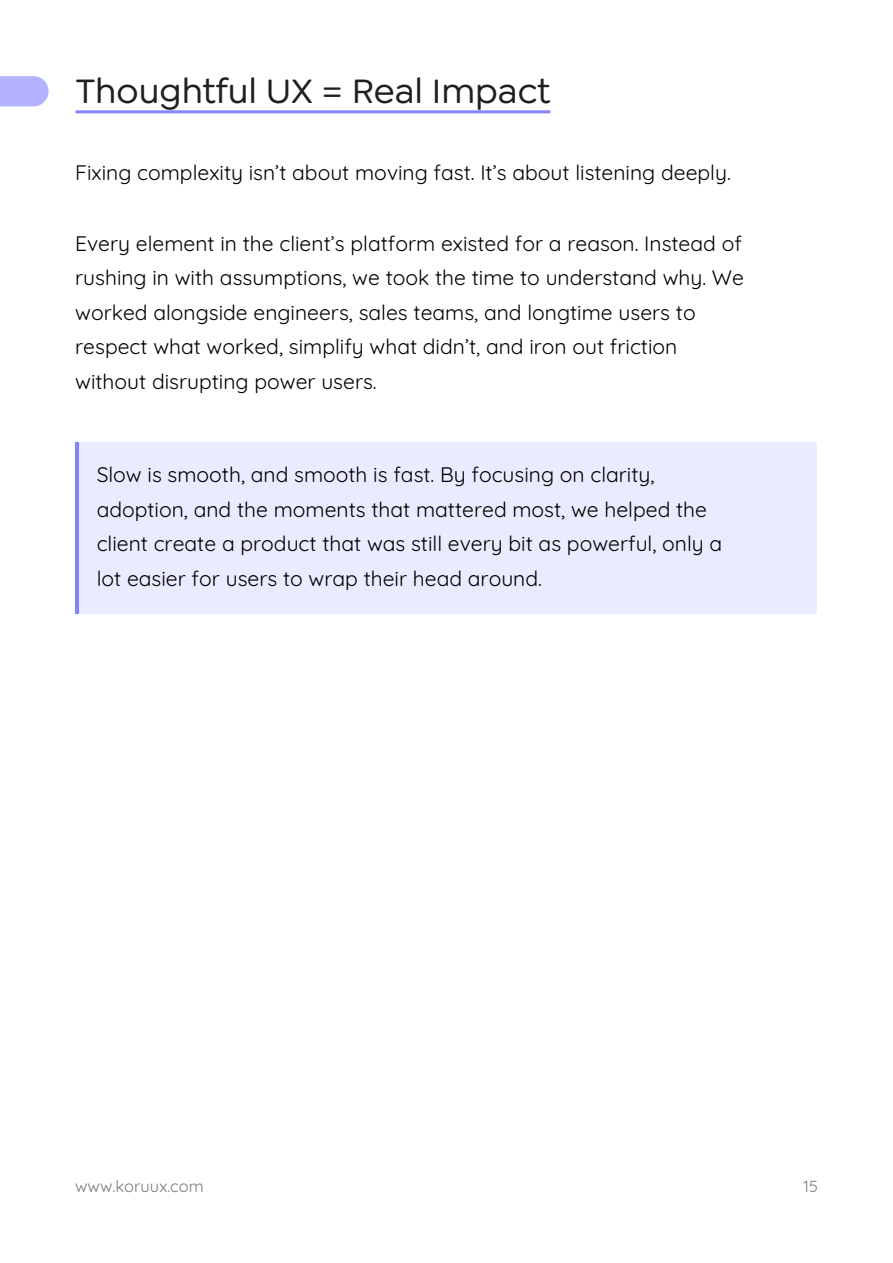
<style>
.page{position:relative;width:893px;height:1263px;background:#fff}
.page>*{position:absolute;margin:0;border:0;box-sizing:border-box;transform-origin:0 0}
.t1{font:500 36px "Goldplay";color:#201e1f}
.t2{font:300 21px/34.5px "Quicksand";color:#000}
.t3{font:300 16.5px "Quicksand";color:#7c7c7c}
.t4{font:300 16.05px "Quicksand";color:#7c7c7c}
</style>
<div class="page">
<div style="left:75px;top:443px;width:741px;height:171px;background:#ebebff"></div>
<hr style="left:75px;top:443px;width:4px;height:171px;background:#8583f6">
<hr style="left:76px;top:110px;width:474px;height:3px;background:#8583ff">
<svg style="left:0;top:76px;width:49px;height:30px"></svg>
<h1 class="t1" style="left:76px;top:71px;width:476px">Thoughtful UX = Real Impact</h1>
<p class="t2" style="left:75px;top:153px;width:657px">Fixing complexity isn’t about moving fast. It’s about listening deeply.</p>
<p class="t2" style="left:75px;top:224px;width:670px">Every element in the client’s platform existed for a reason. Instead of rushing in with assumptions, we took the time to understand why. We worked alongside engineers, sales teams, and longtime users to respect what worked, simplify what didn’t, and iron out friction without disrupting power users.</p>
<p class="t2" style="left:97px;top:455px;width:627px">Slow is smooth, and smooth is fast. By focusing on clarity, adoption, and the moments that mattered most, we helped the client create a product that was still every bit as powerful, only a lot easier for users to wrap their head around.</p>
<p class="t3" style="left:75px;top:1173px;width:130px">www.koruux.com</p>
<p class="t4" style="left:803px;top:1174px;width:16px">15</p>
</div>
